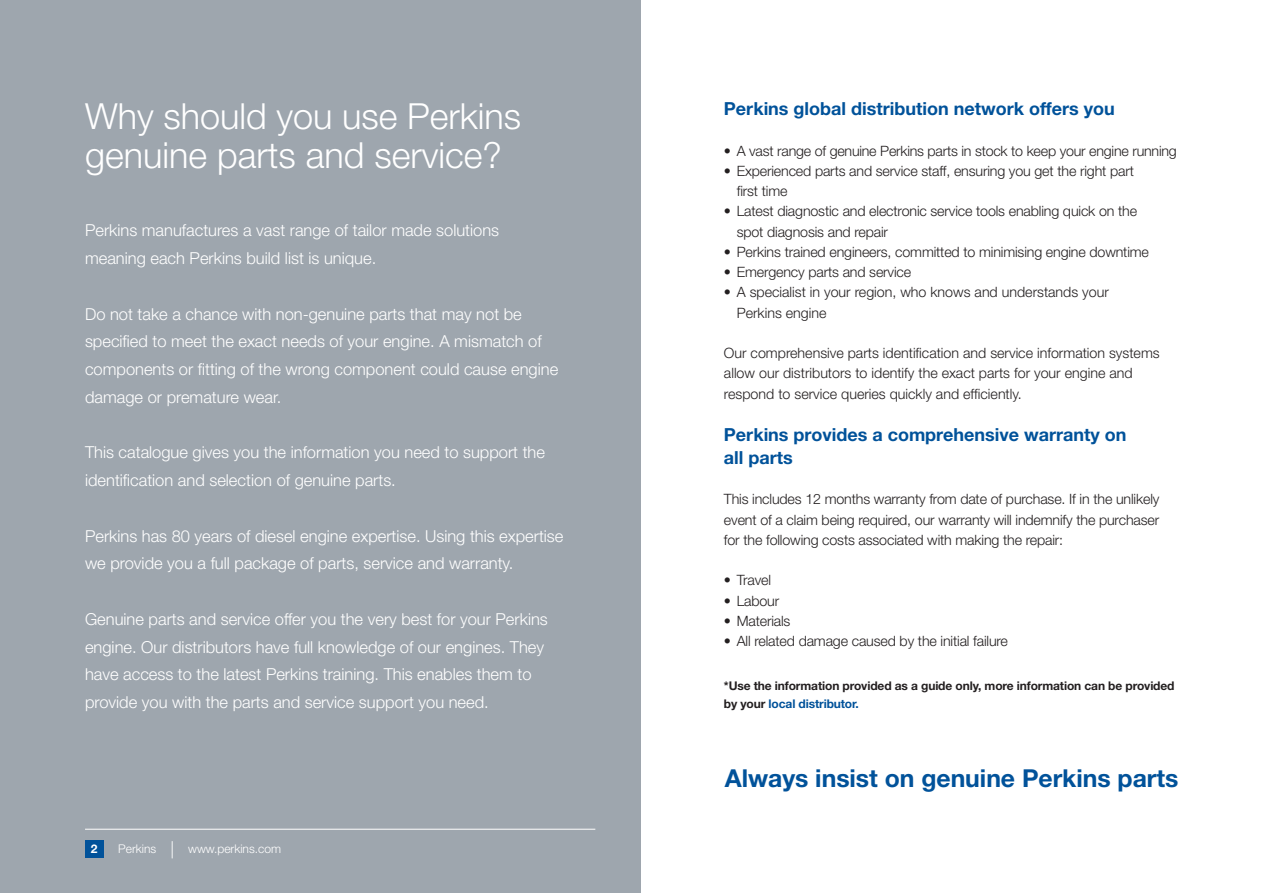
<style>
.page{position:relative;width:1263px;height:893px;background:#fff}
.page>*{position:absolute;margin:0;border:0;box-sizing:border-box;transform-origin:0 0}
.t1{font:300 36px/39px "Helvetica Neue";color:#fff}
.t2{font:700 24.75px "Helvetica Neue";color:#01529a}
.t3{font:700 18px/22.5px "Helvetica Neue";color:#01529a}
.t4{font:300 16.5px/27.8px "Helvetica Neue";color:#fff}
.t5{font:300 14.25px/20.2px "Helvetica Neue";letter-spacing:-.01em;color:#231f20}
.t6{font:700 12px/18px "Helvetica Neue";letter-spacing:-.01em;color:#231f20}
.t7{font:300 12px "Helvetica Neue";color:#fff}
.t8{font:700 12px "Helvetica Neue";color:#fff}
.s1{font-weight:100;font-size:23.1px}
.s2{color:#01529a}
</style>
<div class="page">
<div style="left:0;top:0;width:640px;height:893px;background:#9ea6ae"></div>
<div style="left:85px;top:841px;width:18px;height:17px;background:#01529a"></div>
<hr style="left:85px;top:829px;width:510px;height:1px;background:#fff">
<p class="t1" style="left:85px;top:96px;width:438px">Why should you use Perkins genuine parts and service?</p>
<p class="t4" style="left:85px;top:216px;width:416px">Perkins manufactures a vast range of tailor made solutions meaning each Perkins build list is unique.</p>
<p class="t4" style="left:85px;top:299px;width:475px">Do not take a chance with non-genuine parts that may not be specified to meet the exact needs of your engine. A mismatch of components or fitting of the wrong component could cause engine damage or premature wear.</p>
<p class="t4" style="left:85px;top:438px;width:461px">This catalogue gives you the information you need to support the identification and selection of genuine parts.</p>
<p class="t4" style="left:85px;top:521px;width:480px">Perkins has 80 years of diesel engine expertise. Using this expertise we provide you a full package of parts, service and warranty.</p>
<p class="t4" style="left:85px;top:605px;width:464px">Genuine parts and service offer you the very best for your Perkins engine. Our distributors have full knowledge of our engines. They have access to the latest Perkins training. This enables them to provide you with the parts and service support you need.</p>
<p class="t7" style="left:118px;top:842px;width:58px">Perkins <span class="s1">|</span></p>
<p class="t8" style="left:91px;top:842px;width:8px">2</p>
<p class="t7" style="left:188px;top:842px;width:94px">www.perkins.com</p>
<p class="t3" style="left:724px;top:97px;width:392px">Perkins global distribution network offers you</p>
<p class="t5" style="left:724px;top:140px;width:454px">• A vast range of genuine Perkins parts in stock to keep your engine running</p>
<p class="t5" style="left:737px;top:160px;width:399px;text-indent:-13px">• Experienced parts and service staff, ensuring you get the right part first time</p>
<p class="t5" style="left:737px;top:201px;width:402px;text-indent:-13px">• Latest diagnostic and electronic service tools enabling quick on the spot diagnosis and repair</p>
<p class="t5" style="left:724px;top:241px;width:426px">• Perkins trained engineers, committed to minimising engine downtime</p>
<p class="t5" style="left:724px;top:262px;width:189px">• Emergency parts and service</p>
<p class="t5" style="left:737px;top:282px;width:374px;text-indent:-13px">• A specialist in your region, who knows and understands your<br>Perkins engine</p>
<p class="t5" style="left:724px;top:343px;width:437px">Our comprehensive parts identification and service information systems allow our distributors to identify the exact parts for your engine and respond to service queries quickly and efficiently.</p>
<p class="t3" style="left:724px;top:423px;width:404px">Perkins provides a comprehensive warranty on all parts</p>
<p class="t5" style="left:724px;top:489px;width:437px;text-align:justify">This includes 12 months warranty from date of purchase. If in the unlikely event of a claim being required, our warranty will indemnify the purchaser for the following costs associated with making the repair:</p>
<p class="t5" style="left:724px;top:570px;width:49px">• Travel</p>
<p class="t5" style="left:724px;top:590px;width:57px">• Labour</p>
<p class="t5" style="left:724px;top:610px;width:68px">• Materials</p>
<p class="t5" style="left:724px;top:631px;width:286px">• All related damage caused by the initial failure</p>
<p class="t6" style="left:724px;top:676px;width:452px">*Use the information provided as a guide only, more information can be provided by your <span class="s2">local distributor.</span></p>
<p class="t2" style="left:725px;top:762px;width:455px">Always insist on genuine Perkins parts</p>
</div>
